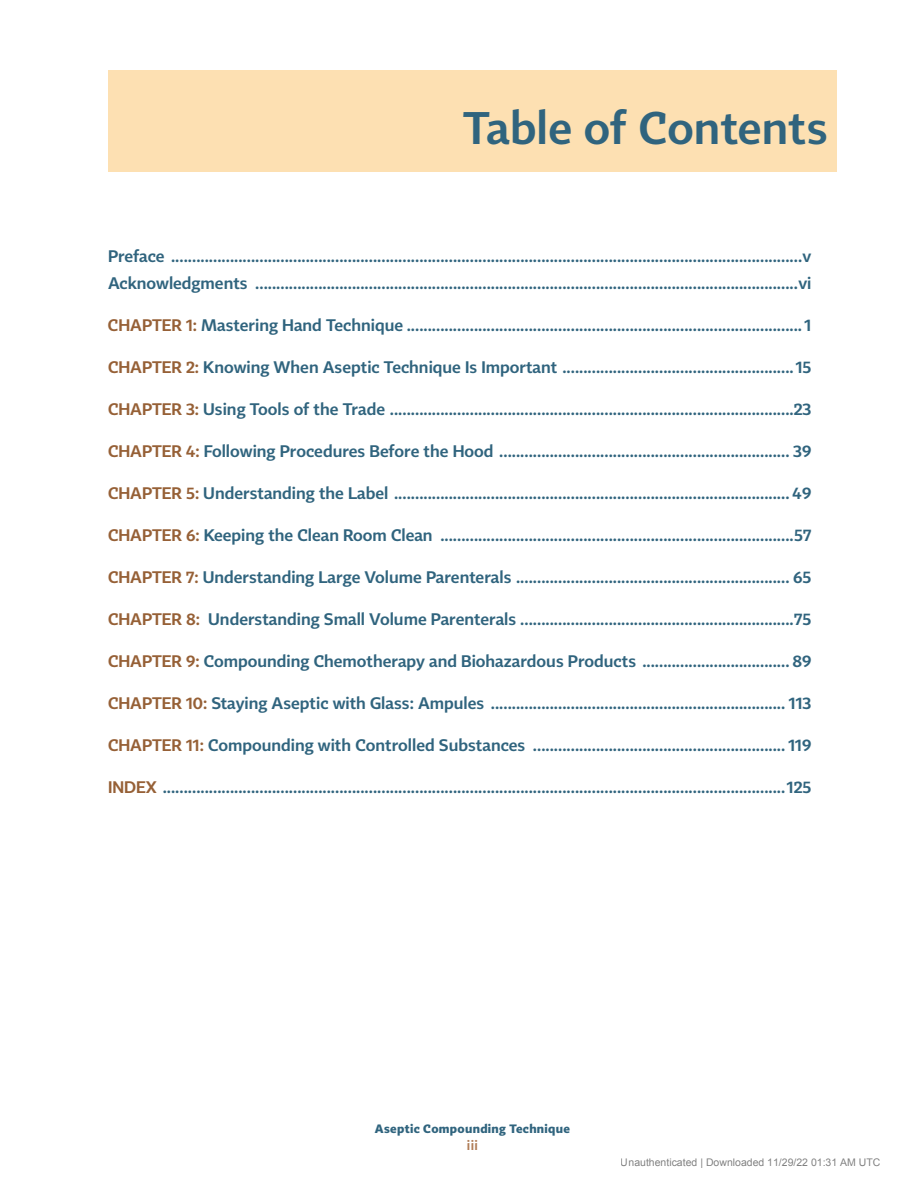
<style>
.page{position:relative;width:918px;height:1188px;background:#fff}
.page>*{position:absolute;margin:0;border:0;box-sizing:border-box;transform-origin:0 0}
.t1{font:300 45px "Tabac Sans";letter-spacing:.005em;color:#30647e}
.t2{font:300 16.5px/27px "Tabac Sans";color:#30647e}
.t3{font:300 13.5px "Tabac Sans";color:#b07d57}
.t4{font:700 12px "Tabac Sans";letter-spacing:.025em;color:#30647e}
.t5{font:10.5px "Arial";color:rgb(0 0 0/.5)}
.s1{color:#966036}
</style>
<div class="page">
<div style="left:108px;top:70px;width:729px;height:102px;background:#fde0b2"></div>
<h1 class="t1" style="left:463px;top:100px;width:366px">Table of Contents</h1>
<p class="t2" style="left:108px;top:243px;width:705px">Preface ......................................................................................................................................................v<br>Acknowledgments .................................................................................................................................vi</p>
<p class="t2" style="left:108px;top:312px;width:705px"><span class="s1">CHAPTER 1:</span> Mastering Hand Technique .............................................................................................. 1</p>
<p class="t2" style="left:108px;top:354px;width:705px"><span class="s1">CHAPTER 2:</span> Knowing When Aseptic Technique Is Important ....................................................... 15</p>
<p class="t2" style="left:108px;top:396px;width:705px"><span class="s1">CHAPTER 3:</span> Using Tools of the Trade ................................................................................................23</p>
<p class="t2" style="left:108px;top:438px;width:705px"><span class="s1">CHAPTER 4:</span> Following Procedures Before the Hood ..................................................................... 39</p>
<p class="t2" style="left:108px;top:480px;width:705px"><span class="s1">CHAPTER 5:</span> Understanding the Label .............................................................................................. 49</p>
<p class="t2" style="left:108px;top:522px;width:705px"><span class="s1">CHAPTER 6:</span> Keeping the Clean Room Clean ....................................................................................57</p>
<p class="t2" style="left:108px;top:564px;width:705px"><span class="s1">CHAPTER 7:</span> Understanding Large Volume Parenterals ................................................................. 65</p>
<p class="t2" style="left:108px;top:606px;width:705px"><span class="s1">CHAPTER 8:</span> Understanding Small Volume Parenterals .................................................................75</p>
<p class="t2" style="left:108px;top:648px;width:705px"><span class="s1">CHAPTER 9:</span> Compounding Chemotherapy and Biohazardous Products ................................... 89</p>
<p class="t2" style="left:108px;top:690px;width:705px"><span class="s1">CHAPTER 10:</span> Staying Aseptic with Glass: Ampules ...................................................................... 113</p>
<p class="t2" style="left:108px;top:732px;width:705px"><span class="s1">CHAPTER 11:</span> Compounding with Controlled Substances ............................................................ 119</p>
<p class="t2" style="left:108px;top:774px;width:705px"><span class="s1">INDEX</span> ....................................................................................................................................................125</p>
<p class="t4" style="left:375px;top:1121px;width:197px">Aseptic Compounding Technique</p>
<p class="t3" style="left:467px;top:1137px;width:13px">iii</p>
<p class="t5" style="left:621px;top:1156px;width:261px">Unauthenticated | Downloaded 11/29/22 01:31 AM UTC</p>
</div>
